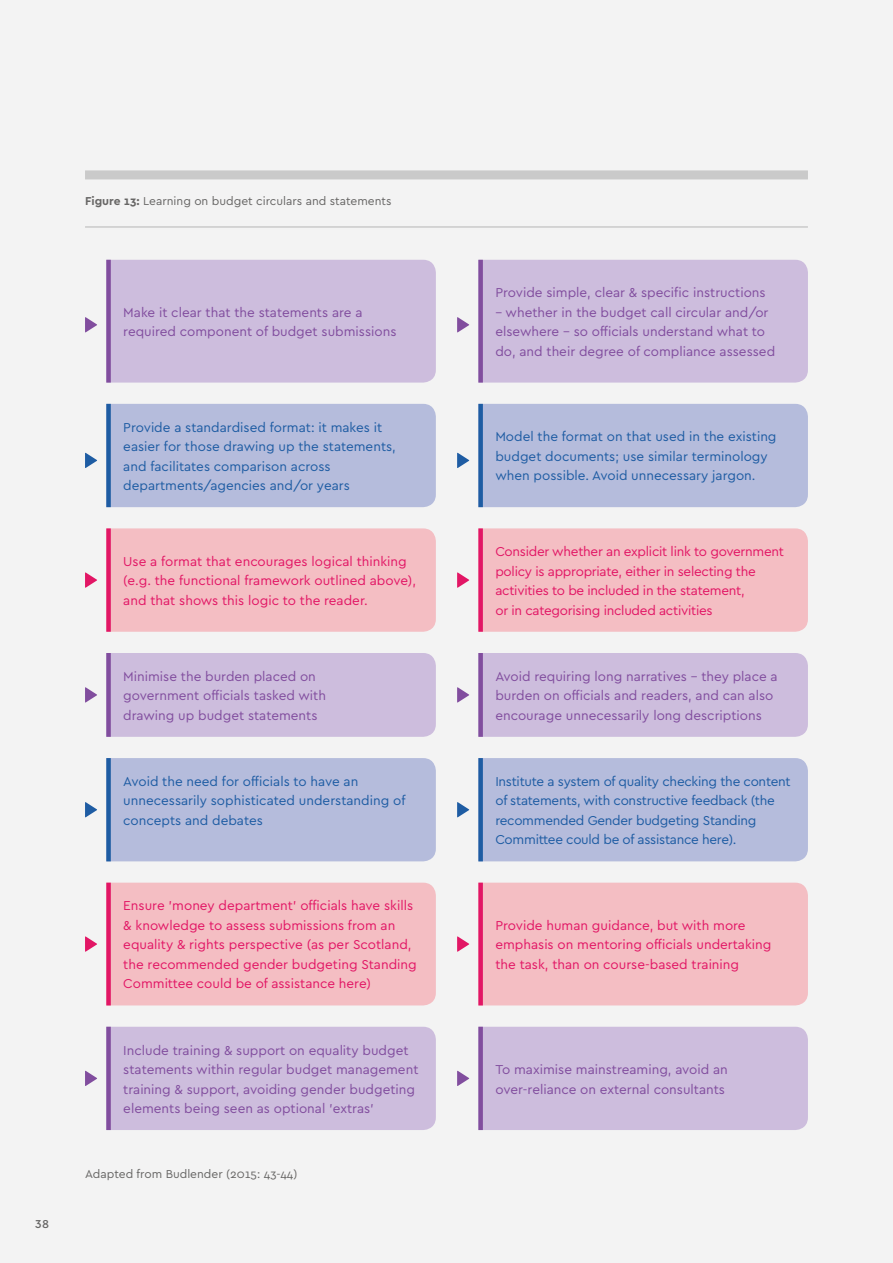
<style>
.page{position:relative;width:893px;height:1263px;background:#f3f3f3}
.page>*{position:absolute;margin:0;border:0;box-sizing:border-box;transform-origin:0 0}
.t1{font:13.5px/19.5px "Cera GR";color:#814d9e}
.t2{font:13.5px/19.5px "Cera GR";color:#e21665}
.t3{font:13.5px/19.5px "Cera GR";color:#1e5ca3}
.t4{font:13.5px/19.5px "Cera GR";letter-spacing:-.02em;color:#e21665}
.t5{font:13.5px/19.5px "Cera GR";letter-spacing:-.02em;color:#1e5ca3}
.t6{font:12px "Cera GR";color:#676665}
.t7{font:500 12px "Cera GR";color:#676665}
.s1{font-weight:700}
</style>
<div class="page">
<div style="left:85px;top:170px;width:723px;height:9px;background:#cacaca"></div>
<hr style="left:85px;top:226px;width:723px;height:2px;background:#cacaca">
<div style="left:111px;top:260px;width:325px;height:123px;background:#cdbddd"></div>
<div style="left:483px;top:260px;width:325px;height:123px;background:#cdbddd"></div>
<div style="left:111px;top:404px;width:325px;height:103px;background:#b5bcdc"></div>
<div style="left:483px;top:404px;width:325px;height:103px;background:#b5bcdc"></div>
<div style="left:111px;top:528px;width:325px;height:104px;background:#f4bec3"></div>
<div style="left:111px;top:653px;width:325px;height:84px;background:#cdbddd"></div>
<div style="left:111px;top:758px;width:325px;height:103px;background:#b5bcdc"></div>
<div style="left:111px;top:883px;width:325px;height:122px;background:#f4bec3"></div>
<div style="left:111px;top:1027px;width:325px;height:103px;background:#cdbddd"></div>
<div style="left:483px;top:528px;width:325px;height:104px;background:#f4bec3"></div>
<div style="left:483px;top:653px;width:325px;height:84px;background:#cdbddd"></div>
<div style="left:483px;top:758px;width:325px;height:103px;background:#b5bcdc"></div>
<div style="left:483px;top:883px;width:325px;height:122px;background:#f4bec3"></div>
<div style="left:483px;top:1027px;width:325px;height:103px;background:#cdbddd"></div>
<svg style="left:85px;top:317px;width:12px;height:15px"></svg>
<svg style="left:85px;top:687px;width:12px;height:15px"></svg>
<svg style="left:85px;top:1071px;width:12px;height:15px"></svg>
<svg style="left:457px;top:317px;width:12px;height:15px"></svg>
<svg style="left:457px;top:687px;width:12px;height:15px"></svg>
<svg style="left:457px;top:1071px;width:12px;height:15px"></svg>
<svg style="left:85px;top:453px;width:12px;height:15px"></svg>
<svg style="left:85px;top:802px;width:12px;height:15px"></svg>
<svg style="left:457px;top:453px;width:12px;height:15px"></svg>
<svg style="left:457px;top:802px;width:12px;height:15px"></svg>
<svg style="left:85px;top:572px;width:12px;height:16px"></svg>
<svg style="left:85px;top:936px;width:12px;height:16px"></svg>
<svg style="left:457px;top:572px;width:12px;height:16px"></svg>
<svg style="left:457px;top:936px;width:12px;height:16px"></svg>
<div style="left:106px;top:260px;width:5px;height:123px;background:#814d9e"></div>
<div style="left:106px;top:404px;width:5px;height:103px;background:#1e5ca3"></div>
<div style="left:106px;top:758px;width:5px;height:103px;background:#1e5ca3"></div>
<div style="left:106px;top:528px;width:5px;height:104px;background:#e21665"></div>
<div style="left:106px;top:653px;width:5px;height:84px;background:#814d9e"></div>
<div style="left:106px;top:883px;width:5px;height:122px;background:#e21665"></div>
<div style="left:106px;top:1027px;width:5px;height:103px;background:#814d9e"></div>
<div style="left:478px;top:260px;width:5px;height:123px;background:#814d9e"></div>
<div style="left:478px;top:404px;width:5px;height:103px;background:#1e5ca3"></div>
<div style="left:478px;top:758px;width:5px;height:103px;background:#1e5ca3"></div>
<div style="left:478px;top:528px;width:5px;height:104px;background:#e21665"></div>
<div style="left:478px;top:653px;width:5px;height:84px;background:#814d9e"></div>
<div style="left:478px;top:883px;width:5px;height:122px;background:#e21665"></div>
<div style="left:478px;top:1027px;width:5px;height:103px;background:#814d9e"></div>
<p class="t7" style="left:35px;top:1217px;width:15px">38</p>
<p class="t6" style="left:85px;top:194px;width:308px"><span class="s1">Figure 13:</span> Learning on budget circulars and statements</p>
<p class="t1" style="left:123px;top:303px;width:275px">Make it clear that the statements are a required component of budget submissions</p>
<p class="t1" style="left:495px;top:283px;width:272px">Provide simple, clear &amp; specific instructions</p>
<p class="t1" style="left:495px;top:303px;width:281px">– whether in the budget call circular and/or elsewhere – so officials understand what to do, and their degree of compliance assessed</p>
<p class="t3" style="left:123px;top:417px;width:274px">Provide a standardised format: it makes it easier for those drawing up the statements, and facilitates comparison across departments/agencies and/or years</p>
<p class="t3" style="left:495px;top:427px;width:283px">Model the format on that used in the existing budget documents; use similar terminology when possible. Avoid unnecessary jargon.</p>
<p class="t2" style="left:123px;top:552px;width:294px">Use a format that encourages logical thinking (e.g. the functional framework outlined above), and that shows this logic to the reader.</p>
<p class="t1" style="left:123px;top:667px;width:204px">Minimise the burden placed on government officials tasked with drawing up budget statements</p>
<p class="t3" style="left:123px;top:772px;width:284px">Avoid the need for officials to have an unnecessarily sophisticated understanding of concepts and debates</p>
<p class="t2" style="left:123px;top:896px;width:295px">Ensure 'money department' officials have skills &amp; knowledge to assess submissions from an equality &amp; rights perspective (as per Scotland, the recommended gender budgeting Standing Committee could be of assistance here)</p>
<p class="t1" style="left:123px;top:1040px;width:297px">Include training &amp; support on equality budget statements within regular budget management training &amp; support, avoiding gender budgeting elements being seen as optional 'extras'</p>
<p class="t6" style="left:85px;top:1167px;width:214px">Adapted from Budlender (2015: 43-44)</p>
<p class="t4" style="left:495px;top:542px;width:290px">Consider whether an explicit link to government policy is appropriate, either in selecting the activities to be included in the statement,<br>or in categorising included activities</p>
<p class="t1" style="left:495px;top:667px;width:284px">Avoid requiring long narratives – they place a burden on officials and readers, and can also encourage unnecessarily long descriptions</p>
<p class="t5" style="left:495px;top:772px;width:297px">Institute a system of quality checking the content of statements, with constructive feedback (the recommended Gender budgeting Standing Committee could be of assistance here).</p>
<p class="t2" style="left:495px;top:916px;width:278px">Provide human guidance, but with more emphasis on mentoring officials undertaking the task, than on course-based training</p>
<p class="t1" style="left:495px;top:1060px;width:234px">To maximise mainstreaming, avoid an over-reliance on external consultants</p>
</div>
